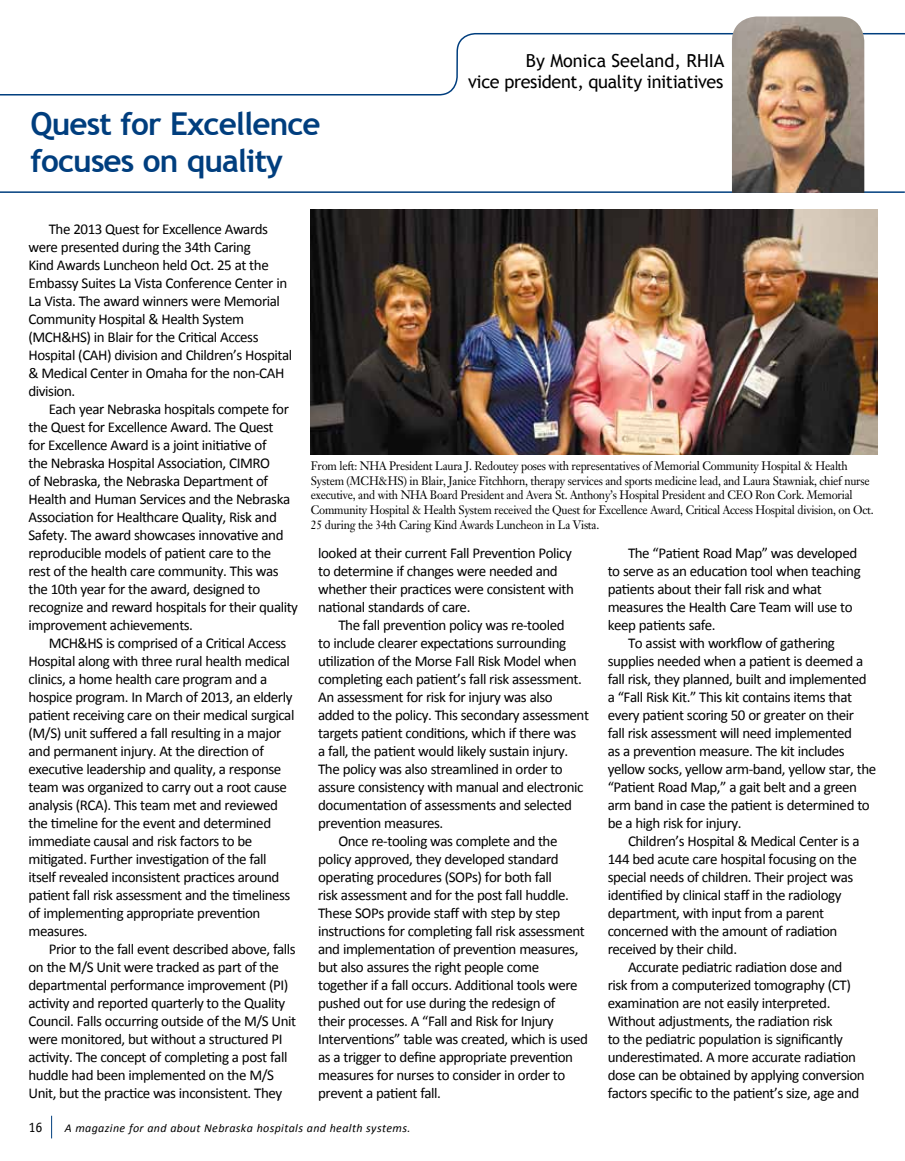
<style>
.page{position:relative;width:905px;height:1161px;background:#fff}
.page>*{position:absolute;margin:0;border:0;box-sizing:border-box;transform-origin:0 0}
.t1{font:700 31.5px/37.8px "Trebuchet MS";letter-spacing:-.03em;color:#003e7e}
.t2{font:18px/21.6px "Trebuchet MS";letter-spacing:-.02em;color:#000;text-align:right}
.t3{font:15px/18px "Calibri";letter-spacing:-.03em;color:#000}
.t4{font:14.25px "Officina Sans";color:#000}
.t5{font:12.15px/14.5px "Janson Text";letter-spacing:-.02em;color:#000;scale:.93 1}
.t6{font:italic 12px "Calibri";letter-spacing:.03em;color:#000}
</style>
<div class="page">
<svg style="left:51px;top:1116px;width:1px;height:22px"></svg>
<svg style="left:0;top:33px;width:904px;height:422px"></svg>
<hr style="left:0;top:191px;width:904px;height:2px;background:#003e7e">
<img style="left:732px;top:16px;width:132px;height:177px">
<img style="left:311px;top:209px;width:567px;height:246px">
<h1 class="t1" style="left:31px;top:104px;width:292px">Quest for Excellence focuses on quality</h1>
<p class="t2" style="left:468px;top:50px;width:258px">By Monica Seeland, RHIA<br>vice president, quality initiatives</p>
<p class="t3" style="left:28px;top:220px;width:265px;text-indent:20px">The 2013 Quest for Excellence Awards were presented during the 34th Caring<br>Kind Awards Luncheon held Oct. 25 at the Embassy Suites La Vista Conference Center in La Vista. The award winners were Memorial Community Hospital &amp; Health System (MCH&amp;HS) in Blair for the Critical Access Hospital (CAH) division and Children’s Hospital &amp; Medical Center in Omaha for the non-CAH division.</p>
<p class="t3" style="left:28px;top:400px;width:271px;text-indent:20px">Each year Nebraska hospitals compete for the Quest for Excellence Award. The Quest<br>for Excellence Award is a joint initiative of<br>the Nebraska Hospital Association, CIMRO<br>of Nebraska, the Nebraska Department of Health and Human Services and the Nebraska Association for Healthcare Quality, Risk and Safety. The award showcases innovative and reproducible models of patient care to the<br>rest of the health care community. This was the 10th year for the award, designed to recognize and reward hospitals for their quality improvement achievements.</p>
<p class="t3" style="left:28px;top:634px;width:267px;text-indent:20px">MCH&amp;HS is comprised of a Critical Access Hospital along with three rural health medical clinics, a home health care program and a hospice program. In March of 2013, an elderly patient receiving care on their medical surgical (M/S) unit suffered a fall resulting in a major and permanent injury. At the direction of executive leadership and quality, a response team was organized to carry out a root cause analysis (RCA). This team met and reviewed the timeline for the event and determined immediate causal and risk factors to be mitigated. Further investigation of the fall itself revealed inconsistent practices around patient fall risk assessment and the timeliness of implementing appropriate prevention measures.</p>
<p class="t3" style="left:28px;top:940px;width:269px;text-indent:20px">Prior to the fall event described above, falls on the M/S Unit were tracked as part of the departmental performance improvement (PI) activity and reported quarterly to the Quality Council. Falls occurring outside of the M/S Unit were monitored, but without a structured PI activity. The concept of completing a post fall huddle had been implemented on the M/S Unit, but the practice was inconsistent. They</p>
<p class="t5" style="left:311px;top:459px;width:606px">From left: NHA President Laura J. Redoutey poses with representatives of Memorial Community Hospital &amp; Health System (MCH&amp;HS) in Blair, Janice Fitchhorn, therapy services and sports medicine lead, and Laura Stawniak, chief nurse executive, and with NHA Board President and Avera St. Anthony’s Hospital President and CEO Ron Cork. Memorial Community Hospital &amp; Health System received the Quest for Excellence Award, Critical Access Hospital division, on Oct.<br>25 during the 34th Caring Kind Awards Luncheon in La Vista.</p>
<p class="t3" style="left:318px;top:544px;width:257px">looked at their current Fall Prevention Policy to determine if changes were needed and whether their practices were consistent with national standards of care.</p>
<p class="t3" style="left:338px;top:616px;width:228px">The fall prevention policy was re-tooled</p>
<p class="t3" style="left:318px;top:634px;width:250px">to include clearer expectations surrounding</p>
<p class="t3" style="left:318px;top:652px;width:260px">utilization of the Morse Fall Risk Model when</p>
<p class="t3" style="left:318px;top:670px;width:265px">completing each patient’s fall risk assessment.</p>
<p class="t3" style="left:318px;top:688px;width:236px">An assessment for risk for injury was also</p>
<p class="t3" style="left:318px;top:706px;width:272px">added to the policy. This secondary assessment</p>
<p class="t3" style="left:318px;top:724px;width:259px">targets patient conditions, which if there was</p>
<p class="t3" style="left:318px;top:742px;width:252px">a fall, the patient would likely sustain injury.</p>
<p class="t3" style="left:318px;top:760px;width:246px">The policy was also streamlined in order to</p>
<p class="t3" style="left:318px;top:778px;width:267px">assure consistency with manual and electronic</p>
<p class="t3" style="left:318px;top:796px;width:255px">documentation of assessments and selected</p>
<p class="t3" style="left:318px;top:814px;width:127px">prevention measures.</p>
<p class="t3" style="left:338px;top:832px;width:221px">Once re-tooling was complete and the</p>
<p class="t3" style="left:318px;top:850px;width:242px">policy approved, they developed standard</p>
<p class="t3" style="left:318px;top:868px;width:235px">operating procedures (SOPs) for both fall</p>
<p class="t3" style="left:318px;top:886px;width:252px">risk assessment and for the post fall huddle.</p>
<p class="t3" style="left:318px;top:904px;width:244px">These SOPs provide staff with step by step</p>
<p class="t3" style="left:318px;top:922px;width:268px">instructions for completing fall risk assessment</p>
<p class="t3" style="left:318px;top:940px;width:262px">and implementation of prevention measures,</p>
<p class="t3" style="left:318px;top:958px;width:223px">but also assures the right people come</p>
<p class="t3" style="left:318px;top:976px;width:261px">together if a fall occurs. Additional tools were</p>
<p class="t3" style="left:318px;top:994px;width:239px">pushed out for use during the redesign of</p>
<p class="t3" style="left:318px;top:1012px;width:237px">their processes. A “Fall and Risk for Injury</p>
<p class="t3" style="left:318px;top:1030px;width:271px">Interventions” table was created, which is used</p>
<p class="t3" style="left:318px;top:1048px;width:256px">as a trigger to define appropriate prevention</p>
<p class="t3" style="left:318px;top:1066px;width:248px">measures for nurses to consider in order to</p>
<p class="t3" style="left:318px;top:1084px;width:124px">prevent a patient fall.</p>
<p class="t3" style="left:628px;top:544px;width:231px">The “Patient Road Map” was developed</p>
<p class="t3" style="left:607px;top:562px;width:254px">to serve as an education tool when teaching</p>
<p class="t3" style="left:607px;top:580px;width:216px">patients about their fall risk and what</p>
<p class="t3" style="left:607px;top:598px;width:246px">measures the Health Care Team will use to</p>
<p class="t3" style="left:607px;top:616px;width:109px">keep patients safe.</p>
<p class="t3" style="left:628px;top:634px;width:208px">To assist with workflow of gathering</p>
<p class="t3" style="left:607px;top:652px;width:257px">supplies needed when a patient is deemed a</p>
<p class="t3" style="left:607px;top:670px;width:260px">fall risk, they planned, built and implemented</p>
<p class="t3" style="left:607px;top:688px;width:246px">a “Fall Risk Kit.” This kit contains items that</p>
<p class="t3" style="left:607px;top:706px;width:248px">every patient scoring 50 or greater on their</p>
<p class="t3" style="left:607px;top:724px;width:246px">fall risk assessment will need implemented</p>
<p class="t3" style="left:607px;top:742px;width:238px">as a prevention measure. The kit includes</p>
<p class="t3" style="left:607px;top:760px;width:270px">yellow socks, yellow arm-band, yellow star, the</p>
<p class="t3" style="left:607px;top:778px;width:251px">“Patient Road Map,” a gait belt and a green</p>
<p class="t3" style="left:607px;top:796px;width:263px">arm band in case the patient is determined to</p>
<p class="t3" style="left:607px;top:814px;width:135px">be a high risk for injury.</p>
<p class="t3" style="left:628px;top:832px;width:233px">Children’s Hospital &amp; Medical Center is a</p>
<p class="t3" style="left:607px;top:850px;width:251px">144 bed acute care hospital focusing on the</p>
<p class="t3" style="left:607px;top:868px;width:247px">special needs of children. Their project was</p>
<p class="t3" style="left:607px;top:886px;width:235px">identified by clinical staff in the radiology</p>
<p class="t3" style="left:607px;top:904px;width:218px">department, with input from a parent</p>
<p class="t3" style="left:607px;top:922px;width:231px">concerned with the amount of radiation</p>
<p class="t3" style="left:607px;top:940px;width:131px">received by their child.</p>
<p class="t3" style="left:628px;top:958px;width:216px">Accurate pediatric radiation dose and</p>
<p class="t3" style="left:607px;top:976px;width:245px">risk from a computerized tomography (CT)</p>
<p class="t3" style="left:607px;top:994px;width:224px">examination are not easily interpreted.</p>
<p class="t3" style="left:607px;top:1012px;width:226px">Without adjustments, the radiation risk</p>
<p class="t3" style="left:607px;top:1030px;width:237px">to the pediatric population is significantly</p>
<p class="t3" style="left:607px;top:1048px;width:250px">underestimated. A more accurate radiation</p>
<p class="t3" style="left:607px;top:1066px;width:258px">dose can be obtained by applying conversion</p>
<p class="t3" style="left:607px;top:1084px;width:253px">factors specific to the patient’s size, age and</p>
<p class="t4" style="left:28px;top:1119px;width:16px">16</p>
<p class="t6" style="left:65px;top:1119px;width:347px">A magazine for and about Nebraska hospitals and health systems.</p>
</div>
